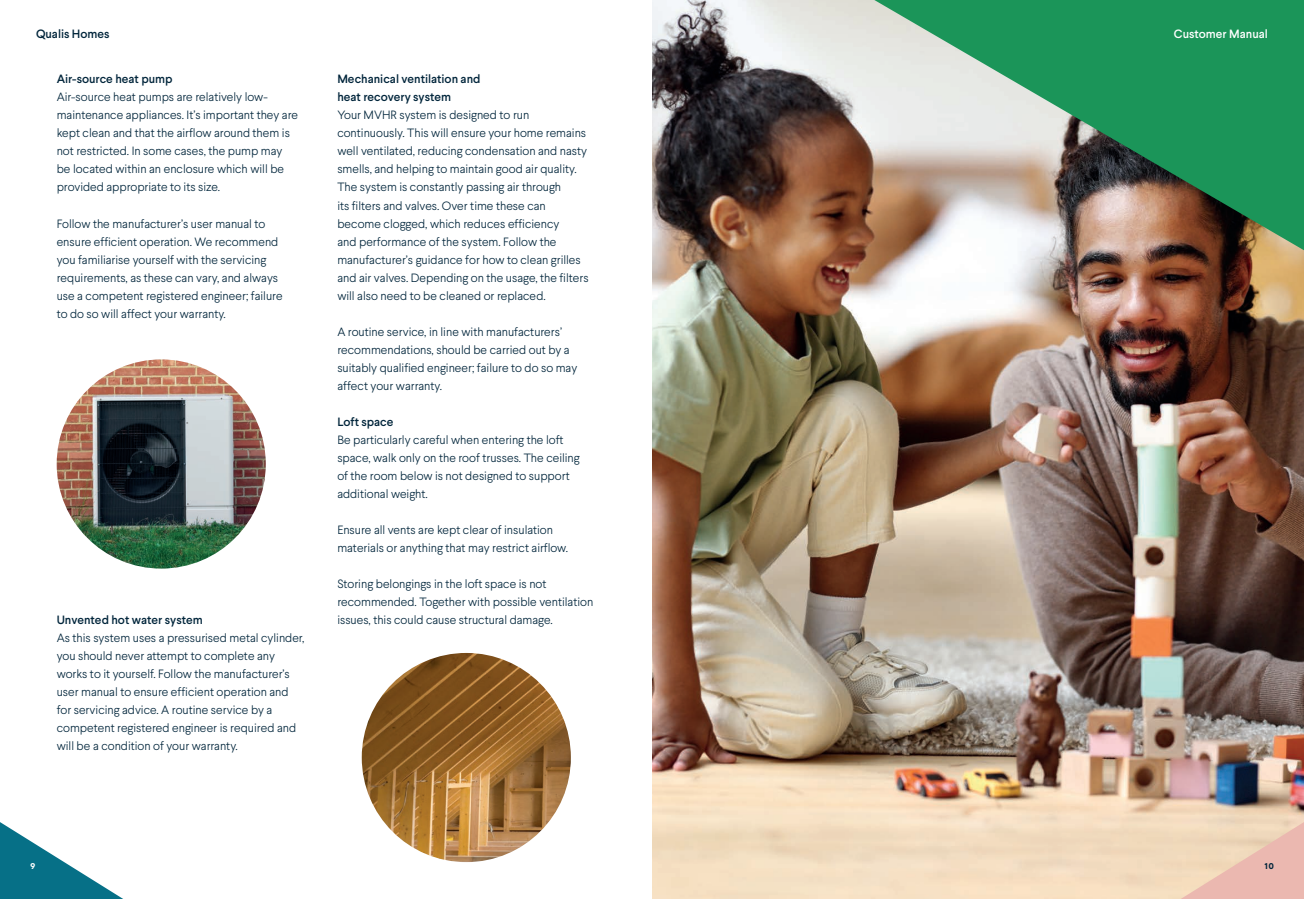
<style>
.page{position:relative;width:1304px;height:899px;background:#fff}
.page>*{position:absolute;margin:0;border:0;box-sizing:border-box;transform-origin:0 0}
.t1{font:300 12px/18px "Larsseit";color:#01253b}
.t2{font:500 12px/18px "Larsseit";color:#01253b}
.t3{font:500 12px "Larsseit";color:#fff}
.t4{font:700 8px "Santral";color:#01253b}
.t5{font:700 8px "Santral";color:#fff}
</style>
<div class="page">
<img style="left:57px;top:359px;width:209px;height:209px;border-radius:105px">
<img style="left:362px;top:653px;width:209px;height:209px;border-radius:105px">
<img style="left:652px;top:0;width:652px;height:899px">
<svg style="left:874px;top:0;width:430px;height:250px;background:#6ba07d"></svg>
<svg style="left:1181px;top:822px;width:123px;height:77px;background:#edc8b5"></svg>
<svg style="left:0;top:822px;width:123px;height:77px"></svg>
<p class="t2" style="left:36px;top:25px;width:75px">Qualis Homes</p>
<p class="t2" style="left:57px;top:70px;width:117px">Air-source heat pump</p>
<p class="t1" style="left:57px;top:88px;width:243px">Air-source heat pumps are relatively low&shy;maintenance appliances. It’s important they are kept clean and that the airflow around them is not restricted. In some cases, the pump may be located within an enclosure which will be provided appropriate to its size.</p>
<p class="t1" style="left:57px;top:214px;width:227px">Follow the manufacturer’s user manual to ensure efficient operation. We recommend you familiarise yourself with the servicing requirements, as these can vary, and always use a competent registered engineer; failure to do so will affect your warranty.</p>
<p class="t2" style="left:57px;top:610px;width:148px">Unvented hot water system</p>
<p class="t1" style="left:57px;top:628px;width:249px">As this system uses a pressurised metal cylinder, you should never attempt to complete any works to it yourself. Follow the manufacturer’s user manual to ensure efficient operation and for servicing advice. A routine service by a competent registered engineer is required and will be a condition of your warranty.</p>
<p class="t2" style="left:337px;top:70px;width:145px">Mechanical ventilation and heat recovery system</p>
<p class="t1" style="left:337px;top:106px;width:253px">Your MVHR system is designed to run continuously. This will ensure your home remains well ventilated, reducing condensation and nasty smells, and helping to maintain good air quality.<br>The system is constantly passing air through<br>its filters and valves. Over time these can become clogged, which reduces efficiency<br>and performance of the system. Follow the manufacturer’s guidance for how to clean grilles and air valves. Depending on the usage, the filters will also need to be cleaned or replaced.</p>
<p class="t1" style="left:337px;top:322px;width:242px">A routine service, in line with manufacturers’ recommendations, should be carried out by a suitably qualified engineer; failure to do so may affect your warranty.</p>
<p class="t2" style="left:337px;top:412px;width:58px">Loft space</p>
<p class="t1" style="left:337px;top:430px;width:244px">Be particularly careful when entering the loft space, walk only on the roof trusses. The ceiling of the room below is not designed to support additional weight.</p>
<p class="t1" style="left:337px;top:520px;width:232px">Ensure all vents are kept clear of insulation materials or anything that may restrict airflow.</p>
<p class="t1" style="left:337px;top:574px;width:257px">Storing belongings in the loft space is not recommended. Together with possible ventilation issues, this could cause structural damage.</p>
<p class="t5" style="left:30px;top:860px;width:7px">9</p>
<p class="t3" style="left:1174px;top:26px;width:96px">Customer Manual</p>
<p class="t4" style="left:1265px;top:860px;width:11px">10</p>
</div>
